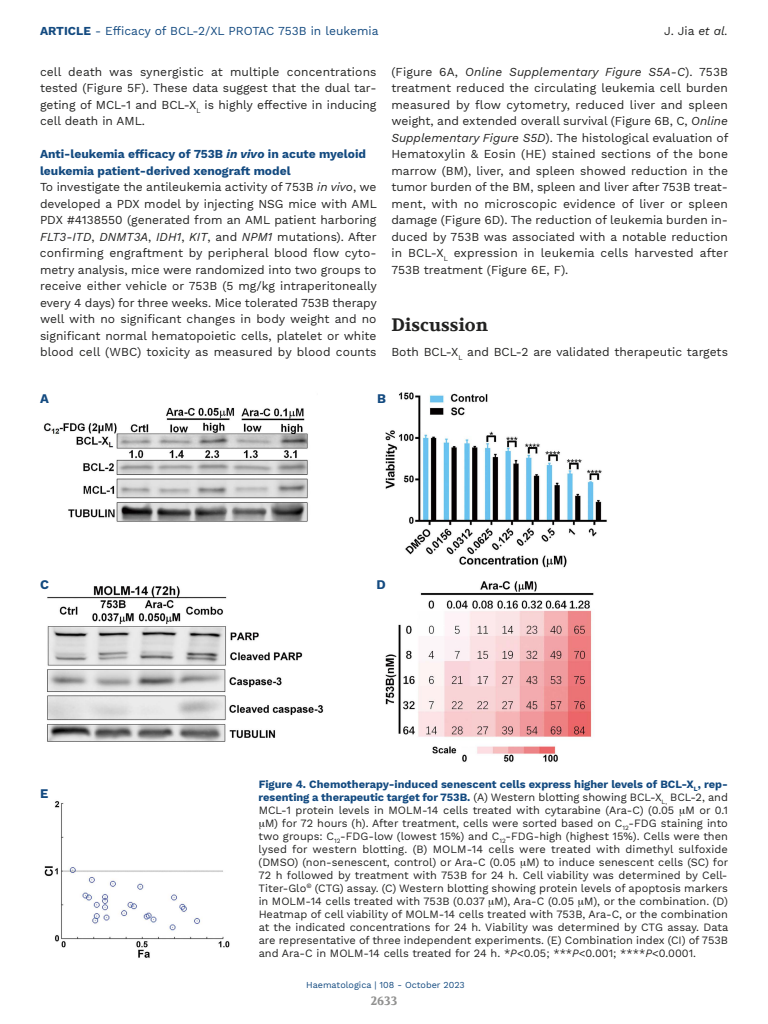
<style>
.page{position:relative;width:768px;height:1024px;background:#fff}
.page>*{position:absolute;margin:0;border:0;box-sizing:border-box;transform-origin:0 0}
.t1{font:700 18px "Volkhov";color:#222221}
.t2{font:700 13px "Work Sans";color:#134a80}
.t3{font:12px/16.5px "Work Sans";color:#222221;text-align:justify}
.t4{font:12px "Work Sans";color:#134a80}
.t5{font:700 12px "Volkhov";color:#919190}
.t6{font:11px "Work Sans";color:#222221}
.t7{font:700 11px "Work Sans";color:#134a80}
.t8{font:9px "Work Sans";color:#134a80}
.s1{font-weight:700}
.s2{font-style:italic}
.s3{font-weight:700;color:#134a80}
.s4{font-weight:700;font-style:italic;color:#134a80}
</style>
<div class="page">
<img style="left:43px;top:392px;width:564px;height:566px">
<svg style="left:259px;top:822px;width:6px;height:7px"></svg>
<svg style="left:521px;top:861px;width:5px;height:7px"></svg>
<svg style="left:489px;top:900px;width:5px;height:7px"></svg>
<svg style="left:579px;top:900px;width:5px;height:7px"></svg>
<p class="t4" style="left:40px;top:24px;width:340px"><span class="s1">ARTICLE</span> - Efficacy of BCL-2/XL PROTAC 753B in leukemia</p>
<p class="t3" style="left:664px;top:23px;width:65px">J. Jia <span class="s2">et al.</span></p>
<p class="t3" style="left:40px;top:63px;width:338px">cell death was synergistic at multiple concentrations tested (Figure 5F). These data suggest that the dual tar&shy;geting of MCL-1 and BCL-X<sub>L</sub> is highly effective in inducing cell death in AML.</p>
<p class="t3" style="left:40px;top:146px;width:338px;text-align:left"><span class="s3">Anti-leukemia efficacy of 753B</span> <span class="s4">in vivo</span> <span class="s3">in acute myeloid leukemia patient-derived xenograft model<br></span>To investigate the antileukemia activity of 753B <span class="s2">in vivo</span>, we developed a PDX model by injecting NSG mice with AML PDX #4138550 (generated from an AML patient harboring <span class="s2">FLT3-ITD</span>, <span class="s2">DNMT3A</span>, <span class="s2">IDH1</span>, <span class="s2">KIT</span>, and <span class="s2">NPM1</span> mutations). After confirming engraftment by peripheral blood flow cyto&shy;metry analysis, mice were randomized into two groups to receive either vehicle or 753B (5 mg/kg intraperitoneally every 4 days) for three weeks. Mice tolerated 753B therapy well with no significant changes in body weight and no significant normal hematopoietic cells, platelet or white blood cell (WBC) toxicity as measured by blood counts</p>
<p class="t3" style="left:391px;top:63px;width:339px">(Figure 6A, <span class="s2">Online Supplementary Figure S5A-C</span>). 753B treatment reduced the circulating leukemia cell burden measured by flow cytometry, reduced liver and spleen weight, and extended overall survival (Figure 6B, C, <span class="s2">Online Supplementary Figure S5D</span>). The histological evaluation of Hematoxylin &amp; Eosin (HE) stained sections of the bone marrow (BM), liver, and spleen showed reduction in the tumor burden of the BM, spleen and liver after 753B treat&shy;ment, with no microscopic evidence of liver or spleen damage (Figure 6D). The reduction of leukemia burden in&shy;duced by 753B was associated with a notable reduction in BCL-X<sub>L</sub> expression in leukemia cells harvested after 753B treatment (Figure 6E, F).</p>
<h1 class="t1" style="left:391px;top:314px;width:98px">Discussion</h1>
<p class="t3" style="left:391px;top:344px;width:338px">Both BCL-X<sub>L</sub> and BCL-2 are validated therapeutic targets</p>
<p class="t2" style="left:40px;top:391px;width:10px">A</p>
<p class="t2" style="left:377px;top:391px;width:10px">B</p>
<p class="t2" style="left:40px;top:577px;width:10px">C</p>
<p class="t2" style="left:376px;top:577px;width:11px">D</p>
<p class="t2" style="left:40px;top:786px;width:10px">E</p>
<p class="t7" style="left:259px;top:778px;width:471px">Figure 4. Chemotherapy-induced senescent cells express higher levels of BCL-X<sub>L</sub>, rep-</p>
<p class="t6" style="left:259px;top:791px;width:471px"><span class="s3">resenting a therapeutic target for 753B.</span> (A) Western blotting showing BCL-X<sub>L,</sub> BCL-2, and</p>
<p class="t6" style="left:259px;top:804px;width:471px">MCL-1 protein levels in MOLM-14 cells treated with cytarabine (Ara-C) (0.05 M or 0.1</p>
<p class="t6" style="left:265px;top:817px;width:464px">M) for 72 hours (h). After treatment, cells were sorted based on C<sub>12</sub>-FDG staining into</p>
<p class="t6" style="left:259px;top:830px;width:471px">two groups: C<sub>12</sub>-FDG-low (lowest 15%) and C<sub>12</sub>-FDG-high (highest 15%). Cells were then</p>
<p class="t6" style="left:259px;top:843px;width:471px">lysed for western blotting. (B) MOLM-14 cells were treated with dimethyl sulfoxide</p>
<p class="t6" style="left:259px;top:856px;width:471px">(DMSO) (non-senescent, control) or Ara-C (0.05 M) to induce senescent cells (SC) for</p>
<p class="t6" style="left:259px;top:869px;width:470px">72 h followed by treatment with 753B for 24 h. Cell viability was determined by Cell-</p>
<p class="t6" style="left:259px;top:882px;width:471px">Titer-Glo<sup>©</sup> (CTG) assay. (C) Western blotting showing protein levels of apoptosis markers</p>
<p class="t6" style="left:259px;top:895px;width:471px">in MOLM-14 cells treated with 753B (0.037 M), Ara-C (0.05 M), or the combination. (D)</p>
<p class="t6" style="left:259px;top:908px;width:471px">Heatmap of cell viability of MOLM-14 cells treated with 753B, Ara-C, or the combination</p>
<p class="t6" style="left:259px;top:921px;width:471px">at the indicated concentrations for 24 h. Viability was determined by CTG assay. Data</p>
<p class="t6" style="left:259px;top:934px;width:471px">are representative of three independent experiments. (E) Combination index (CI) of 753B</p>
<p class="t6" style="left:259px;top:947px;width:439px">and Ara-C in MOLM-14 cells treated for 24 h. *<span class="s2">P</span>&lt;0.05; ***<span class="s2">P</span>&lt;0.001; ****<span class="s2">P</span>&lt;0.0001.</p>
<p class="t8" style="left:306px;top:979px;width:160px">Haematologica | 108 - October 2023</p>
<p class="t5" style="left:371px;top:993px;width:28px">2633</p>
</div>
